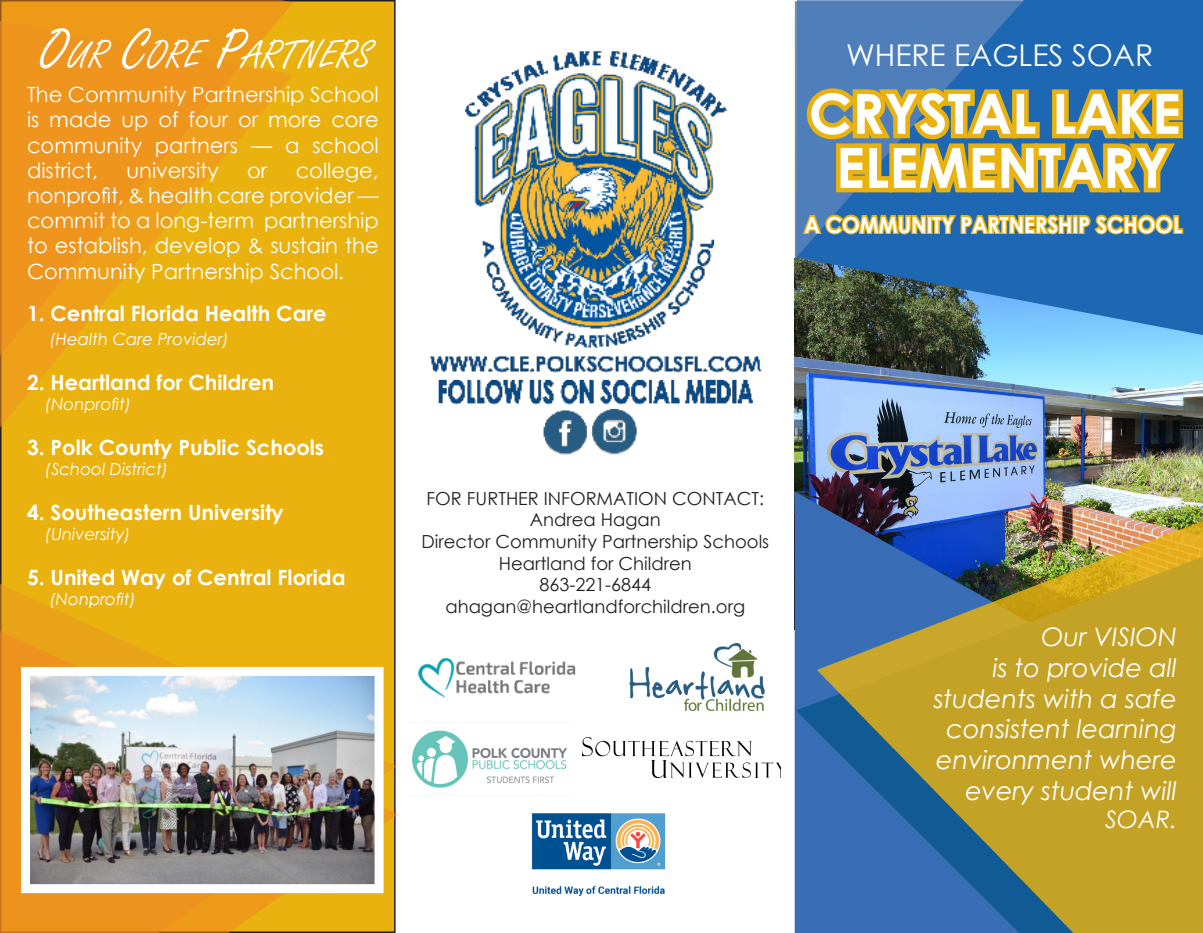
<style>
.page{position:relative;width:1203px;height:933px;background:#fff}
.page>*{position:absolute;margin:0;border:0;box-sizing:border-box;transform-origin:0 0}
.t1{font:700 55.5px "Century Gothic";color:#fff}
.t2{font:42px "Freestyle Script";color:#fff}
.t3{font:30px "Century Gothic";color:#fff}
.t4{font:italic 25.5px "Century Gothic";color:#fff}
.t5{font:italic 24px "Century Gothic";color:#fff}
.t6{font:700 22.2px "Century Gothic";color:#fff;scale:.94 1}
.t7{font:21px/25.2px "Century Gothic";color:#fff;text-align:justify}
.t8{font:700 21px "Century Gothic";color:#fff}
.t9{font:18px "Century Gothic";color:#231f20}
.t10{font:italic 16.5px "Century Gothic";color:#fff}
.s1{font-size:60px}
</style>
<div class="page">
<div style="left:1px;top:1px;width:394px;height:930px;background:#e9b20e"></div>
<svg style="left:0;top:562px;width:396px;height:48px"></svg>
<svg style="left:0;top:610px;width:398px;height:322px"></svg>
<svg style="left:0;top:0;width:293px;height:448px"></svg>
<img style="left:582px;top:737px;width:198px;height:39px">
<img style="left:418px;top:658px;width:158px;height:40px">
<img style="left:412px;top:730px;width:155px;height:58px">
<img style="left:629px;top:643px;width:136px;height:68px">
<img style="left:531px;top:813px;width:135px;height:83px">
<img style="left:31px;top:676px;width:342px;height:206px">
<div style="left:21px;top:666px;width:362px;height:226px;border:9px solid #fff"></div>
<img style="left:794px;top:258px;width:407px;height:233px">
<div style="left:795px;top:556px;width:19px;height:376px;background:#396eb7"></div>
<img style="left:814px;top:457px;width:388px;height:475px">
<svg style="left:796px;top:0;width:406px;height:335px;background:#346fa8"></svg>
<img style="left:394px;top:44px;width:368px;height:422px">
<svg style="left:799px;top:80px;width:387px;height:157px;background:#959357"></svg>
<p class="t2" style="left:40px;top:32px;width:332px"><span class="s1">O</span>UR <span class="s1">C</span>ORE <span class="s1">P</span>ARTNERS</p>
<p class="t7" style="left:27px;top:82px;width:353px">The Community Partnership School is made up of four or more core community partners — a school district,</p>
<p class="t7" style="left:126px;top:157px;width:94px">university</p>
<p class="t7" style="left:247px;top:157px;width:22px">or</p>
<p class="t7" style="left:27px;top:157px;width:353px;text-indent:268px">college, nonprofit, &amp; health care provider — commit to a long-term partnership to establish, develop &amp; sustain the Community Partnership School.</p>
<p class="t8" style="left:27px;top:297px;width:301px">1. Central Florida Health Care</p>
<p class="t10" style="left:50px;top:328px;width:180px">(Health Care Provider)</p>
<p class="t8" style="left:27px;top:366px;width:248px">2. Heartland for Children</p>
<p class="t10" style="left:45px;top:392px;width:87px">(Nonprofit)</p>
<p class="t8" style="left:27px;top:431px;width:298px">3. Polk County Public Schools</p>
<p class="t10" style="left:45px;top:457px;width:124px">(School District)</p>
<p class="t8" style="left:27px;top:496px;width:258px">4. Southeastern University</p>
<p class="t10" style="left:45px;top:522px;width:87px">(University)</p>
<p class="t8" style="left:27px;top:561px;width:320px">5. United Way of Central Florida</p>
<p class="t10" style="left:50px;top:587px;width:87px">(Nonprofit)</p>
<p class="t3" style="left:845px;top:34px;width:309px">WHERE EAGLES SOAR</p>
<p class="t1" style="left:808px;top:71px;width:373px">CRYSTAL LAKE</p>
<p class="t1" style="left:835px;top:125px;width:334px">ELEMENTARY</p>
<p class="t6" style="left:804px;top:207px;width:403px">A COMMUNITY PARTNERSHIP SCHOOL</p>
<p class="t9" style="left:426px;top:485px;width:339px">FOR FURTHER INFORMATION CONTACT:</p>
<p class="t9" style="left:529px;top:507px;width:133px">Andrea Hagan</p>
<p class="t9" style="left:421px;top:528px;width:349px">Director Community Partnership Schools</p>
<p class="t9" style="left:498px;top:550px;width:195px">Heartland for Children</p>
<p class="t9" style="left:539px;top:571px;width:113px">863-221-6844</p>
<p class="t9" style="left:445px;top:593px;width:301px">ahagan@heartlandforchildren.org</p>
<p class="t4" style="left:1041px;top:619px;width:137px">Our VISION</p>
<p class="t4" style="left:992px;top:649px;width:186px">is to provide all</p>
<p class="t4" style="left:933px;top:680px;width:245px">students with a safe</p>
<p class="t4" style="left:946px;top:711px;width:232px">consistent learning</p>
<p class="t4" style="left:936px;top:741px;width:242px">environment where</p>
<p class="t4" style="left:965px;top:772px;width:213px">every student will</p>
<p class="t5" style="left:1104px;top:802px;width:73px">SOAR.</p>
</div>
